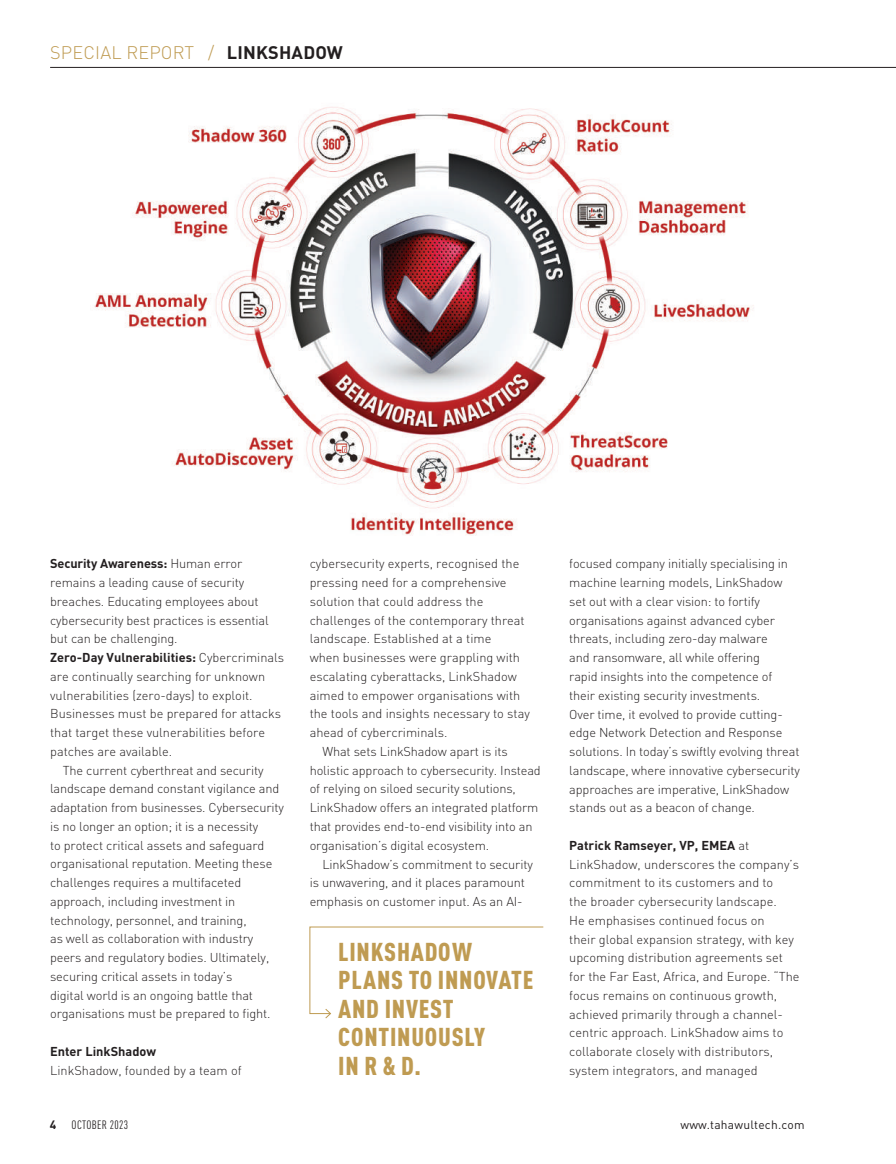
<style>
.page{position:relative;width:896px;height:1164px;background:#fff}
.page>*{position:absolute;margin:0;border:0;box-sizing:border-box;transform-origin:0 0}
.t1{font:900 condensed 25.5px/28.5px "DINOT";letter-spacing:.03em;color:#bf9b52}
.t2{font:300 18px "DINOT";color:#bf9b52}
.t3{font:300 12.75px/18.8px "DINOT";letter-spacing:-.01em;color:#231f20}
.t4{font:700 12.75px "DINOT";color:#231f20}
.t5{font:12px "DINOT";letter-spacing:.02em;color:#231f20}
.t6{font:condensed 12px "DINOT";letter-spacing:.02em;color:#231f20}
.t7{font:700 12px "DINOT";color:#231f20}
.s1{font-weight:700;color:#231f20}
.s2{font-weight:300}
.s3{font-weight:700}
</style>
<div class="page">
<img style="left:94px;top:107px;width:660px;height:429px">
<hr style="left:50px;top:67px;width:845px;height:1px;background:#231f20">
<svg style="left:309px;top:926px;width:234px;height:92px"></svg>
<h2 class="t2" style="left:50px;top:41px;width:294px">SPECIAL REPORT / <span class="s1">LINKSHADOW</span></h2>
<p class="t4" style="left:50px;top:555px;width:194px">Security Awareness: <span class="s2">Human error</span></p>
<p class="t3" style="left:50px;top:573px;width:195px">remains a leading cause of security</p>
<p class="t3" style="left:50px;top:592px;width:210px">breaches. Educating employees about</p>
<p class="t3" style="left:50px;top:610px;width:220px">cybersecurity best practices is essential</p>
<p class="t3" style="left:50px;top:629px;width:129px">but can be challenging.</p>
<p class="t4" style="left:50px;top:649px;width:235px">Zero-Day Vulnerabilities: <span class="s2">Cybercriminals</span></p>
<p class="t3" style="left:50px;top:667px;width:216px">are continually searching for unknown</p>
<p class="t3" style="left:50px;top:685px;width:204px">vulnerabilities (zero-days) to exploit.</p>
<p class="t3" style="left:50px;top:704px;width:232px">Businesses must be prepared for attacks</p>
<p class="t3" style="left:50px;top:723px;width:216px">that target these vulnerabilities before</p>
<p class="t3" style="left:50px;top:742px;width:124px">patches are available.</p>
<p class="t3" style="left:63px;top:760px;width:202px">The current cyberthreat and security</p>
<p class="t3" style="left:50px;top:779px;width:231px">landscape demand constant vigilance and</p>
<p class="t3" style="left:50px;top:798px;width:235px">adaptation from businesses. Cybersecurity</p>
<p class="t3" style="left:50px;top:817px;width:210px">is no longer an option; it is a necessity</p>
<p class="t3" style="left:50px;top:835px;width:216px">to protect critical assets and safeguard</p>
<p class="t3" style="left:50px;top:854px;width:224px">organisational reputation. Meeting these</p>
<p class="t3" style="left:50px;top:873px;width:192px">challenges requires a multifaceted</p>
<p class="t3" style="left:50px;top:892px;width:187px">approach, including investment in</p>
<p class="t3" style="left:50px;top:910px;width:198px">technology, personnel, and training,</p>
<p class="t3" style="left:50px;top:929px;width:205px">as well as collaboration with industry</p>
<p class="t3" style="left:50px;top:948px;width:220px">peers and regulatory bodies. Ultimately,</p>
<p class="t3" style="left:50px;top:967px;width:184px">securing critical assets in today’s</p>
<p class="t3" style="left:50px;top:985px;width:204px">digital world is an ongoing battle that</p>
<p class="t3" style="left:50px;top:1004px;width:222px">organisations must be prepared to fight.</p>
<p class="t4" style="left:50px;top:1043px;width:107px">Enter LinkShadow</p>
<p class="t3" style="left:50px;top:1060px;width:193px">LinkShadow, founded by a team of</p>
<p class="t3" style="left:309px;top:554px;width:211px">cybersecurity experts, recognised the</p>
<p class="t3" style="left:309px;top:573px;width:198px">pressing need for a comprehensive</p>
<p class="t3" style="left:309px;top:592px;width:175px">solution that could address the</p>
<p class="t3" style="left:309px;top:610px;width:216px">challenges of the contemporary threat</p>
<p class="t3" style="left:309px;top:629px;width:183px">landscape. Established at a time</p>
<p class="t3" style="left:309px;top:648px;width:212px">when businesses were grappling with</p>
<p class="t3" style="left:309px;top:667px;width:209px">escalating cyberattacks, LinkShadow</p>
<p class="t3" style="left:309px;top:685px;width:212px">aimed to empower organisations with</p>
<p class="t3" style="left:309px;top:704px;width:221px">the tools and insights necessary to stay</p>
<p class="t3" style="left:309px;top:723px;width:139px">ahead of cybercriminals.</p>
<p class="t3" style="left:322px;top:742px;width:187px">What sets LinkShadow apart is its</p>
<p class="t3" style="left:309px;top:760px;width:232px">holistic approach to cybersecurity. Instead</p>
<p class="t3" style="left:309px;top:779px;width:208px">of relying on siloed security solutions,</p>
<p class="t3" style="left:309px;top:798px;width:230px">LinkShadow offers an integrated platform</p>
<p class="t3" style="left:309px;top:817px;width:224px">that provides end-to-end visibility into an</p>
<p class="t3" style="left:309px;top:835px;width:181px">organisation’s digital ecosystem.</p>
<p class="t3" style="left:322px;top:854px;width:212px">LinkShadow’s commitment to security</p>
<p class="t3" style="left:309px;top:873px;width:216px">is unwavering, and it places paramount</p>
<p class="t3" style="left:309px;top:892px;width:214px">emphasis on customer input. As an AI-</p>
<h1 class="t1" style="left:338px;top:937px;width:197px">LINKSHADOW<br>PLANS TO INNOVATE<br>AND INVEST<br>CONTINUOUSLY<br>IN R &amp; D.</h1>
<p class="t3" style="left:569px;top:554px;width:232px">focused company initially specialising in machine learning models, LinkShadow set out with a clear vision: to fortify organisations against advanced cyber threats, including zero-day malware<br>and ransomware, all while offering<br>rapid insights into the competence of their existing security investments.<br>Over time, it evolved to provide cutting&shy;edge Network Detection and Response solutions. In today’s swiftly evolving threat landscape, where innovative cybersecurity approaches are imperative, LinkShadow stands out as a beacon of change.</p>
<p class="t3" style="left:569px;top:836px;width:232px"><span class="s3">Patrick Ramseyer, VP, EMEA</span> at LinkShadow, underscores the company’s commitment to its customers and to<br>the broader cybersecurity landscape.<br>He emphasises continued focus on<br>their global expansion strategy, with key upcoming distribution agreements set for the Far East, Africa, and Europe. “The focus remains on continuous growth, achieved primarily through a channel&shy;centric approach. LinkShadow aims to collaborate closely with distributors, system integrators, and managed</p>
<p class="t7" style="left:50px;top:1117px;width:8px">4</p>
<p class="t6" style="left:72px;top:1118px;width:58px">OCTOBER 2023</p>
<p class="t5" style="left:680px;top:1117px;width:126px">www.tahawultech.com</p>
</div>
